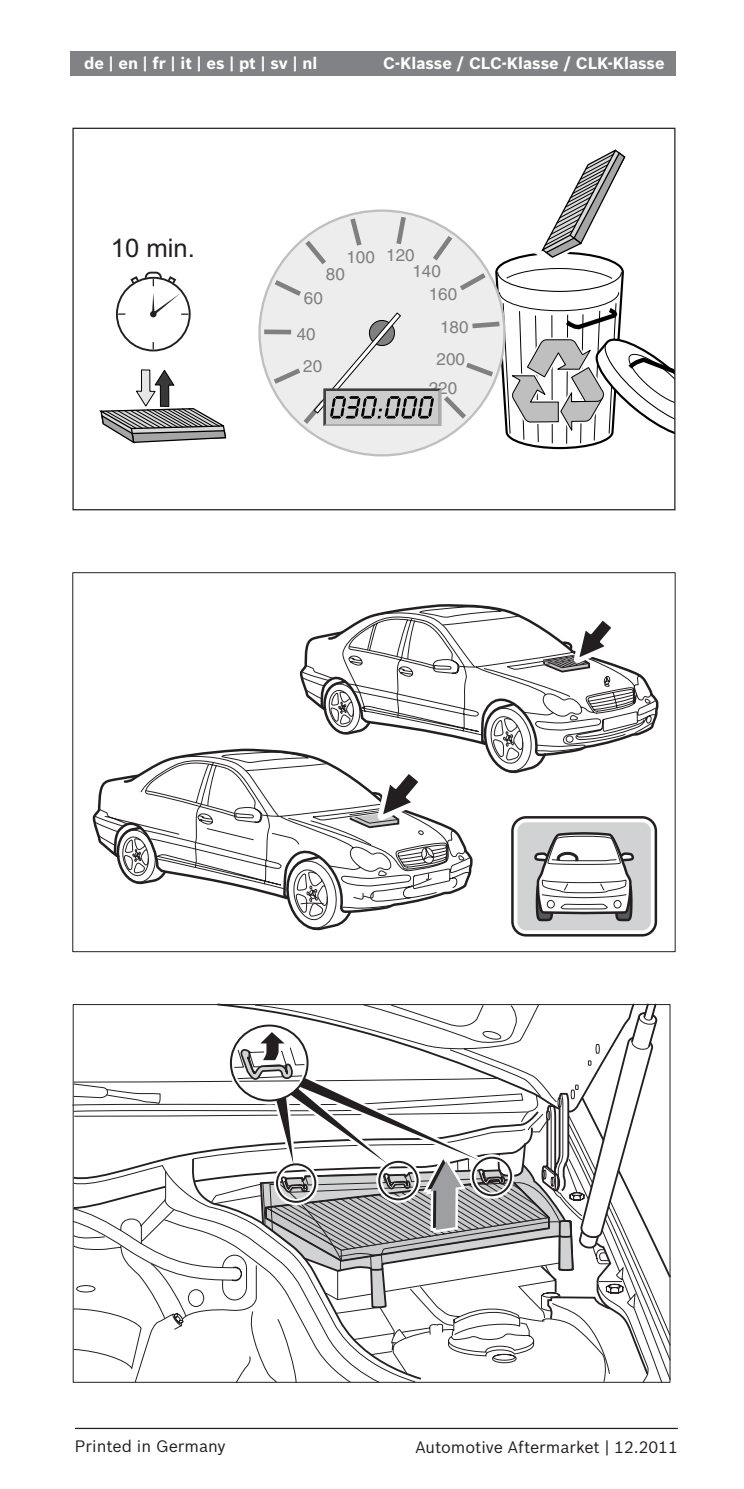
<style>
.page{position:relative;width:744px;height:1489px;background:#fff}
.page>*{position:absolute;margin:0;border:0;box-sizing:border-box;transform-origin:0 0}
.t1{font:25.75px "Arial";color:#231f20}
.t2{font:17px/32.2px "Helvetica";color:#808080}
.t3{font:700 16.25px "Bosch Sans";color:#fff}
.t4{font:16.25px "Bosch Sans";color:#231f20}
</style>
<div class="page">
<hr style="left:75px;top:1428px;width:602px;height:1px;background:#231f20">
<div style="left:70px;top:51px;width:606px;height:25px;background:#808285"></div>
<svg style="left:504px;top:149px;width:169px;height:301px"></svg>
<div style="left:259px;top:211px;width:245px;height:244px;background:#ededed;border-radius:50%"></div>
<svg style="left:259px;top:212px;width:245px;height:217px"></svg>
<svg style="left:313px;top:312px;width:128px;height:114px"></svg>
<svg style="left:99px;top:369px;width:128px;height:75px"></svg>
<div style="left:116px;top:277px;width:75px;height:74px;border:2px solid #231f20;border-radius:50%"></div>
<svg style="left:119px;top:313px;width:6px;height:2px"></svg>
<svg style="left:150px;top:293px;width:38px;height:24px"></svg>
<svg style="left:129px;top:271px;width:48px;height:15px"></svg>
<svg style="left:635px;top:671px;width:22px;height:65px"></svg>
<div style="left:512px;top:817px;width:144px;height:118px;background:#d1d2d4;border-radius:14px"></div>
<div style="left:507px;top:812px;width:154px;height:128px;border:10px solid #fff;border-radius:14px"></div>
<div style="left:511px;top:816px;width:146px;height:121px;border:2px solid #231f20;border-radius:14px"></div>
<svg style="left:94px;top:606px;width:541px;height:329px"></svg>
<svg style="left:72px;top:1003px;width:599px;height:380px"></svg>
<p class="t3" style="left:84px;top:53px;width:234px">de | en | fr | it | es | pt | sv | nl</p>
<p class="t3" style="left:383px;top:53px;width:283px">C-Klasse / CLC-Klasse / CLK-Klasse</p>
<p class="t1" style="left:111px;top:231px;width:86px">10 min.</p>
<p class="t2" style="left:412px;top:248px;width:30px;line-height:15px;text-indent:-66px">100 120<br>140</p>
<p class="t2" style="left:436px;top:278px;width:33px;text-indent:-8px">160<br>180<br>200</p>
<p class="t2" style="left:429px;top:372px;width:30px">220</p>
<p class="t2" style="left:326px;top:258px;width:20px">80</p>
<p class="t2" style="left:304px;top:282px;width:20px">60</p>
<p class="t2" style="left:297px;top:318px;width:20px">40</p>
<p class="t2" style="left:303px;top:350px;width:20px">20</p>
<p class="t4" style="left:75px;top:1436px;width:152px">Printed in Germany</p>
<p class="t4" style="left:415px;top:1437px;width:264px">Automotive Aftermarket | 12.2011</p>
</div>
